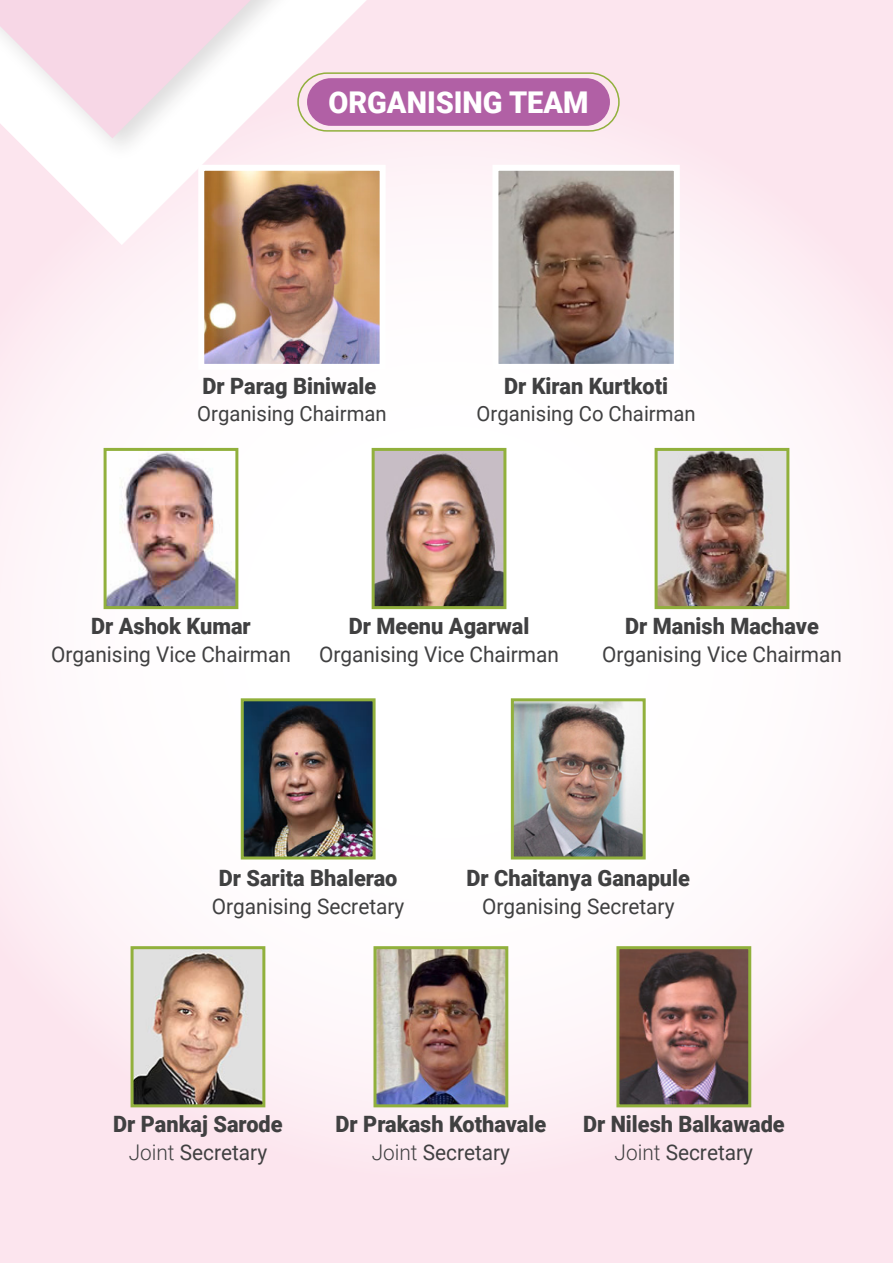
<style>
.page{position:relative;width:893px;height:1263px;background:#fff}
.page>*{position:absolute;margin:0;border:0;box-sizing:border-box;transform-origin:0 0}
.t1{font:900 30px "Roboto";color:#fff}
.t2{font:900 22.5px "Roboto";color:#404041}
.t3{font:21.6px "Roboto";color:#404041}
.t4{font:21px "Roboto";color:#404041}
.s1{font-weight:300}
</style>
<div class="page">
<div style="left:0;top:0;width:893px;height:1263px;background:linear-gradient(to bottom,#fdf2f6,#fdf2f6)"></div>
<svg style="left:0;top:0;width:367px;height:245px;fill:#fdecf3"></svg>
<img style="left:0;top:0;width:344px;height:173px">
<svg style="left:0;top:0;width:251px;height:138px"></svg>
<div style="left:307px;top:78px;width:303px;height:48px;background:#b160a5;border-radius:24px"></div>
<div style="left:297px;top:72px;width:323px;height:60px;border:2px solid #91b03c;border-radius:29px"></div>
<img style="left:205px;top:172px;width:174px;height:191px">
<div style="left:198px;top:165px;width:188px;height:205px;border:6px solid #fff"></div>
<img style="left:499px;top:172px;width:174px;height:191px">
<div style="left:492px;top:165px;width:188px;height:205px;border:6px solid #fff"></div>
<img style="left:245px;top:702px;width:127px;height:153px">
<div style="left:241px;top:698px;width:135px;height:161px;border:3px solid #91b03c"></div>
<img style="left:515px;top:702px;width:127px;height:153px">
<div style="left:511px;top:698px;width:135px;height:161px;border:3px solid #91b03c"></div>
<img style="left:108px;top:452px;width:126px;height:153px">
<div style="left:104px;top:448px;width:134px;height:161px;border:3px solid #91b03c"></div>
<img style="left:376px;top:452px;width:126px;height:153px">
<div style="left:372px;top:448px;width:134px;height:161px;border:3px solid #91b03c"></div>
<img style="left:659px;top:452px;width:126px;height:153px">
<div style="left:655px;top:448px;width:134px;height:161px;border:3px solid #91b03c"></div>
<img style="left:135px;top:950px;width:126px;height:153px">
<div style="left:131px;top:946px;width:134px;height:161px;border:3px solid #91b03c"></div>
<img style="left:377px;top:950px;width:127px;height:153px">
<div style="left:373px;top:946px;width:135px;height:161px;border:3px solid #91b03c"></div>
<img style="left:620px;top:950px;width:127px;height:153px">
<div style="left:616px;top:946px;width:135px;height:161px;border:3px solid #91b03c"></div>
<h1 class="t1" style="left:328px;top:81px;width:262px">ORGANISING TEAM</h1>
<p class="t2" style="left:202px;top:371px;width:175px">Dr Parag Biniwale</p>
<p class="t4" style="left:197px;top:399px;width:191px">Organising Chairman</p>
<p class="t2" style="left:504px;top:371px;width:166px">Dr Kiran Kurtkoti</p>
<p class="t4" style="left:477px;top:399px;width:221px">Organising Co Chairman</p>
<p class="t2" style="left:91px;top:610px;width:161px">Dr Ashok Kumar</p>
<p class="t3" style="left:51px;top:639px;width:241px">Organising Vice Chairman</p>
<p class="t2" style="left:349px;top:610px;width:182px">Dr Meenu Agarwal</p>
<p class="t3" style="left:319px;top:639px;width:241px">Organising Vice Chairman</p>
<p class="t2" style="left:625px;top:610px;width:195px">Dr Manish Machave</p>
<p class="t3" style="left:602px;top:639px;width:241px">Organising Vice Chairman</p>
<p class="t2" style="left:219px;top:862px;width:180px">Dr Sarita Bhalerao</p>
<p class="t3" style="left:212px;top:891px;width:194px">Organising Secretary</p>
<p class="t2" style="left:466px;top:862px;width:225px">Dr Chaitanya Ganapule</p>
<p class="t3" style="left:482px;top:891px;width:194px">Organising Secretary</p>
<p class="t2" style="left:113px;top:1108px;width:171px">Dr Pankaj Sarode</p>
<p class="t3" style="left:129px;top:1137px;width:140px"><span class="s1">Joint</span> Secretary</p>
<p class="t2" style="left:336px;top:1108px;width:212px">Dr Prakash Kothavale</p>
<p class="t3" style="left:372px;top:1137px;width:140px"><span class="s1">Joint</span> Secretary</p>
<p class="t2" style="left:583px;top:1108px;width:203px">Dr Nilesh Balkawade</p>
<p class="t3" style="left:615px;top:1137px;width:140px"><span class="s1">Joint</span> Secretary</p>
</div>
